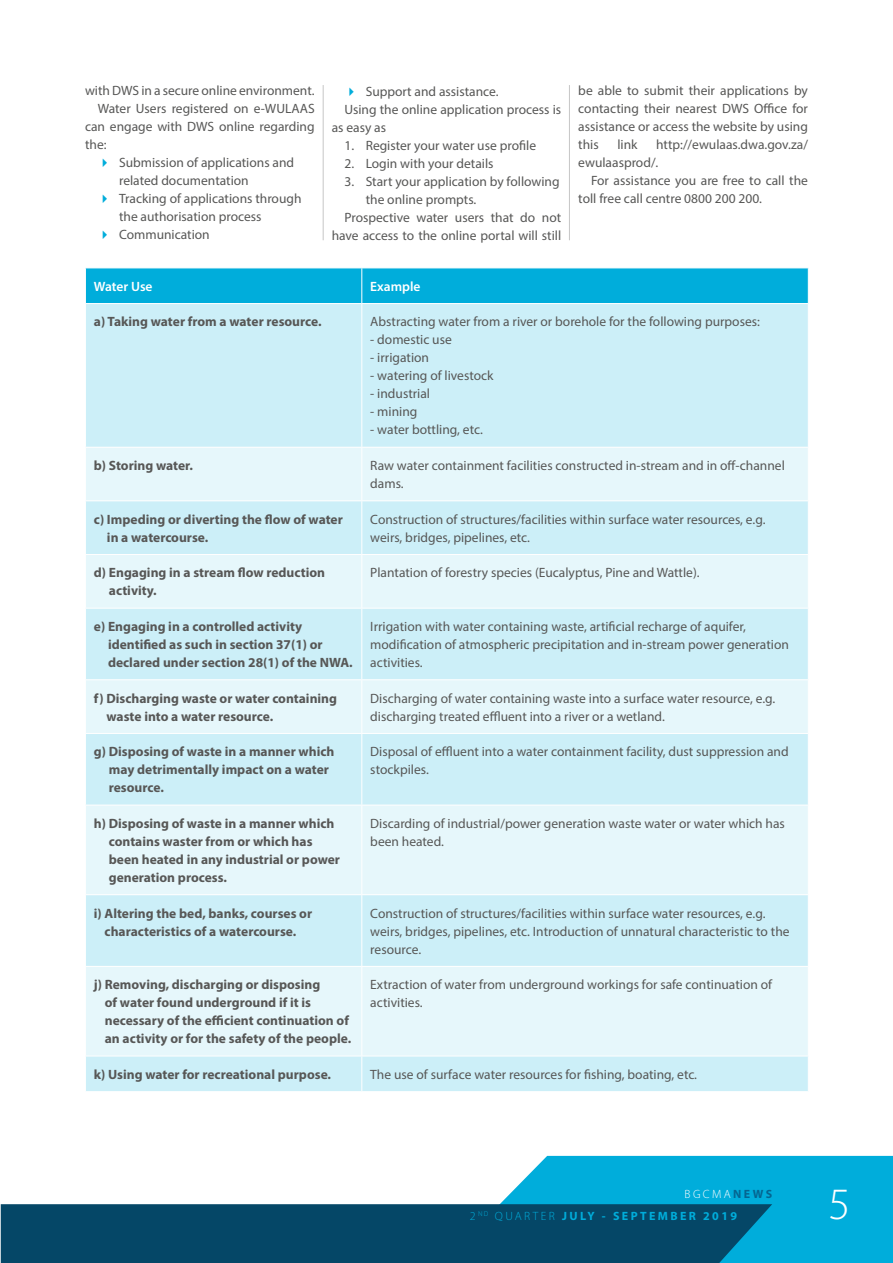
<style>
.page{position:relative;width:893px;height:1263px;background:#fff}
.page>*{position:absolute;margin:0;border:0;box-sizing:border-box;transform-origin:0 0}
.t1{font:300 45px "Myriad Pro";color:#fff}
.t2{font:13.5px/18px "Myriad Pro";color:#575756}
.t3{font:700 13.5px/18px "Myriad Pro";color:#575756}
.t4{font:600 13.5px "Myriad Pro";color:#fff}
.t5{font:700 12px/22.2px "Myriad Pro";letter-spacing:.2em;color:#00addb}
.s1{color:#00addb}
.s2{font-weight:300;color:#fff}
.s3{color:#056691}
.s4{font-weight:300}
</style>
<div class="page">
<div style="left:500px;top:1156px;width:393px;height:107px;background:#00addb"></div>
<div style="left:1px;top:1204px;width:771px;height:59px;background:#054767"></div>
<svg style="left:0;top:1204px;width:1px;height:59px"></svg>
<hr style="left:323px;top:85px;width:1px;height:155px;background:#c6c6c6">
<hr style="left:569px;top:85px;width:1px;height:155px;background:#c6c6c6">
<div style="left:86px;top:269px;width:722px;height:34px;background:#00addb"></div>
<div style="left:86px;top:304px;width:722px;height:787px;background:#cceff8"></div>
<svg style="left:86px;top:448px;width:722px;height:608px;background:#daf3f9"></svg>
<hr style="left:361px;top:268px;width:1px;height:35px;background:#fff">
<hr style="left:361px;top:304px;width:1px;height:143px;background:#fff">
<hr style="left:85px;top:447px;width:277px;height:1px;background:#fff">
<hr style="left:362px;top:447px;width:447px;height:1px;background:#fff">
<hr style="left:361px;top:448px;width:1px;height:52px;background:#fff">
<hr style="left:85px;top:500px;width:277px;height:1px;background:#fff">
<hr style="left:362px;top:500px;width:447px;height:1px;background:#fff">
<hr style="left:361px;top:501px;width:1px;height:53px;background:#fff">
<hr style="left:85px;top:554px;width:277px;height:1px;background:#fff">
<hr style="left:362px;top:554px;width:447px;height:1px;background:#fff">
<hr style="left:361px;top:555px;width:1px;height:53px;background:#fff">
<hr style="left:85px;top:608px;width:277px;height:1px;background:#fff">
<hr style="left:362px;top:608px;width:447px;height:1px;background:#fff">
<hr style="left:361px;top:608px;width:1px;height:71px;background:#fff">
<hr style="left:85px;top:679px;width:277px;height:1px;background:#fff">
<hr style="left:362px;top:679px;width:447px;height:1px;background:#fff">
<hr style="left:361px;top:680px;width:1px;height:53px;background:#fff">
<hr style="left:85px;top:733px;width:277px;height:1px;background:#fff">
<hr style="left:362px;top:733px;width:447px;height:1px;background:#fff">
<hr style="left:361px;top:734px;width:1px;height:71px;background:#fff">
<hr style="left:85px;top:805px;width:277px;height:1px;background:#fff">
<hr style="left:362px;top:805px;width:447px;height:1px;background:#fff">
<hr style="left:361px;top:805px;width:1px;height:89px;background:#fff">
<hr style="left:85px;top:894px;width:277px;height:1px;background:#fff">
<hr style="left:362px;top:894px;width:447px;height:1px;background:#fff">
<hr style="left:361px;top:895px;width:1px;height:71px;background:#fff">
<hr style="left:85px;top:966px;width:277px;height:1px;background:#fff">
<hr style="left:362px;top:966px;width:447px;height:1px;background:#fff">
<hr style="left:361px;top:967px;width:1px;height:89px;background:#fff">
<hr style="left:85px;top:1056px;width:277px;height:1px;background:#fff">
<hr style="left:362px;top:1056px;width:447px;height:1px;background:#fff">
<hr style="left:361px;top:1056px;width:1px;height:35px;background:#fff">
<p class="t2" style="left:85px;top:81px;width:231px">with DWS in a secure online environment.</p>
<p class="t2" style="left:98px;top:99px;width:218px">Water Users registered on e-WULAAS</p>
<p class="t2" style="left:85px;top:117px;width:231px">can engage with DWS online regarding</p>
<p class="t2" style="left:85px;top:135px;width:23px">the:</p>
<p class="t2" style="left:119px;top:153px;width:177px;text-indent:-21px"><span class="s1">✔</span> Submission of applications and related documentation</p>
<p class="t2" style="left:119px;top:189px;width:184px;text-indent:-21px"><span class="s1">✔</span> Tracking of applications through the authorisation process</p>
<p class="t2" style="left:98px;top:225px;width:113px"><span class="s1">✔</span> Communication</p>
<p class="t2" style="left:344px;top:82px;width:156px"><span class="s1">✔</span> Support and assistance.</p>
<p class="t2" style="left:344px;top:100px;width:218px">Using the online application process is</p>
<p class="t2" style="left:332px;top:118px;width:56px">as easy as</p>
<p class="t2" style="left:344px;top:136px;width:193px">1. Register your water use profile</p>
<p class="t2" style="left:344px;top:154px;width:151px">2. Login with your details</p>
<p class="t2" style="left:344px;top:172px;width:217px">3. Start your application by following</p>
<p class="t2" style="left:366px;top:190px;width:112px">the online prompts.</p>
<p class="t2" style="left:344px;top:208px;width:218px">Prospective water users that do not</p>
<p class="t2" style="left:332px;top:226px;width:231px">have access to the online portal will still</p>
<p class="t2" style="left:578px;top:81px;width:231px;text-align:justify">be able to submit their applications by contacting their nearest DWS Office for assistance or access the website by using this</p>
<p class="t2" style="left:578px;top:135px;width:231px;text-indent:78px">http://ewulaas.dwa.gov.za/ ewulaasprod/.</p>
<p class="t2" style="left:578px;top:171px;width:231px;text-indent:13px">For assistance you are free to call the toll free call centre 0800 200 200.</p>
<p class="t2" style="left:617px;top:135px;width:22px">link</p>
<p class="t4" style="left:94px;top:278px;width:60px">Water Use</p>
<p class="t4" style="left:370px;top:278px;width:52px">Example</p>
<p class="t3" style="left:94px;top:312px;width:229px">a) Taking water from a water resource.</p>
<p class="t2" style="left:370px;top:313px;width:391px">Abstracting water from a river or borehole for the following purposes:</p>
<p class="t2" style="left:370px;top:331px;width:83px">- domestic use</p>
<p class="t2" style="left:370px;top:349px;width:60px">- irrigation</p>
<p class="t2" style="left:370px;top:367px;width:125px">- watering of livestock</p>
<p class="t2" style="left:370px;top:385px;width:61px">- industrial</p>
<p class="t2" style="left:370px;top:403px;width:49px">- mining</p>
<p class="t2" style="left:370px;top:421px;width:114px">- water bottling, etc.</p>
<p class="t3" style="left:94px;top:456px;width:101px">b) Storing water.</p>
<p class="t2" style="left:370px;top:456px;width:416px">Raw water containment facilities constructed in-stream and in off-channel dams.</p>
<p class="t3" style="left:107px;top:510px;width:237px;text-indent:-13px">c) Impeding or diverting the flow of water in a watercourse.</p>
<p class="t2" style="left:370px;top:510px;width:397px">Construction of structures/facilities within surface water resources, e.g. weirs, bridges, pipelines, etc.</p>
<p class="t3" style="left:109px;top:563px;width:218px;text-indent:-15px">d) Engaging in a stream flow reduction activity.</p>
<p class="t2" style="left:370px;top:564px;width:331px">Plantation of forestry species (Eucalyptus, Pine and Wattle).</p>
<p class="t3" style="left:108px;top:617px;width:246px;text-indent:-14px">e) Engaging in a controlled activity identified as such in section 37(1) or declared under section 28(1) of the NWA.</p>
<p class="t2" style="left:370px;top:617px;width:420px">Irrigation with water containing waste, artificial recharge of aquifer, modification of atmospheric precipitation and in-stream power generation activities.</p>
<p class="t3" style="left:106px;top:689px;width:232px;text-indent:-13px">f) Discharging waste or water containing waste into a water resource.</p>
<p class="t2" style="left:370px;top:689px;width:406px">Discharging of water containing waste into a surface water resource, e.g. discharging treated effluent into a river or a wetland.</p>
<p class="t3" style="left:109px;top:742px;width:227px;text-indent:-15px">g) Disposing of waste in a manner which may detrimentally impact on a water resource.</p>
<p class="t2" style="left:370px;top:742px;width:420px">Disposal of effluent into a water containment facility, dust suppression and stockpiles.</p>
<p class="t3" style="left:109px;top:814px;width:233px;text-indent:-15px">h) Disposing of waste in a manner which contains waster from or which has been heated in any industrial or power generation process.</p>
<p class="t2" style="left:370px;top:814px;width:416px">Discarding of industrial/power generation waste water or water which has been heated.</p>
<p class="t3" style="left:94px;top:903px;width:220px;text-align:center">i) Altering the bed, banks, courses or characteristics of a watercourse.</p>
<p class="t2" style="left:370px;top:904px;width:421px">Construction of structures/facilities within surface water resources, e.g. weirs, bridges, pipelines, etc. Introduction of unnatural characteristic to the resource.</p>
<p class="t3" style="left:105px;top:975px;width:248px;text-indent:-11px">j) Removing, discharging or disposing<br>of water found underground if it is necessary of the efficient continuation of an activity or for the safety of the people.</p>
<p class="t2" style="left:370px;top:975px;width:403px">Extraction of water from underground workings for safe continuation of activities.</p>
<p class="t3" style="left:94px;top:1065px;width:239px">k) Using water for recreational purpose.</p>
<p class="t2" style="left:370px;top:1065px;width:328px">The use of surface water resources for fishing, boating, etc.</p>
<p class="t5" style="left:470px;top:1182px;width:304px;text-indent:215px"><span class="s2">BGCMA</span><span class="s3">NEWS<br></span><span class="s4">2</span> <sup>ND</sup> <span class="s4">QUARTER</span> JULY - SEPTEMBER 2019</p>
<h1 class="t1" style="left:828px;top:1179px;width:23px">5</h1>
</div>
